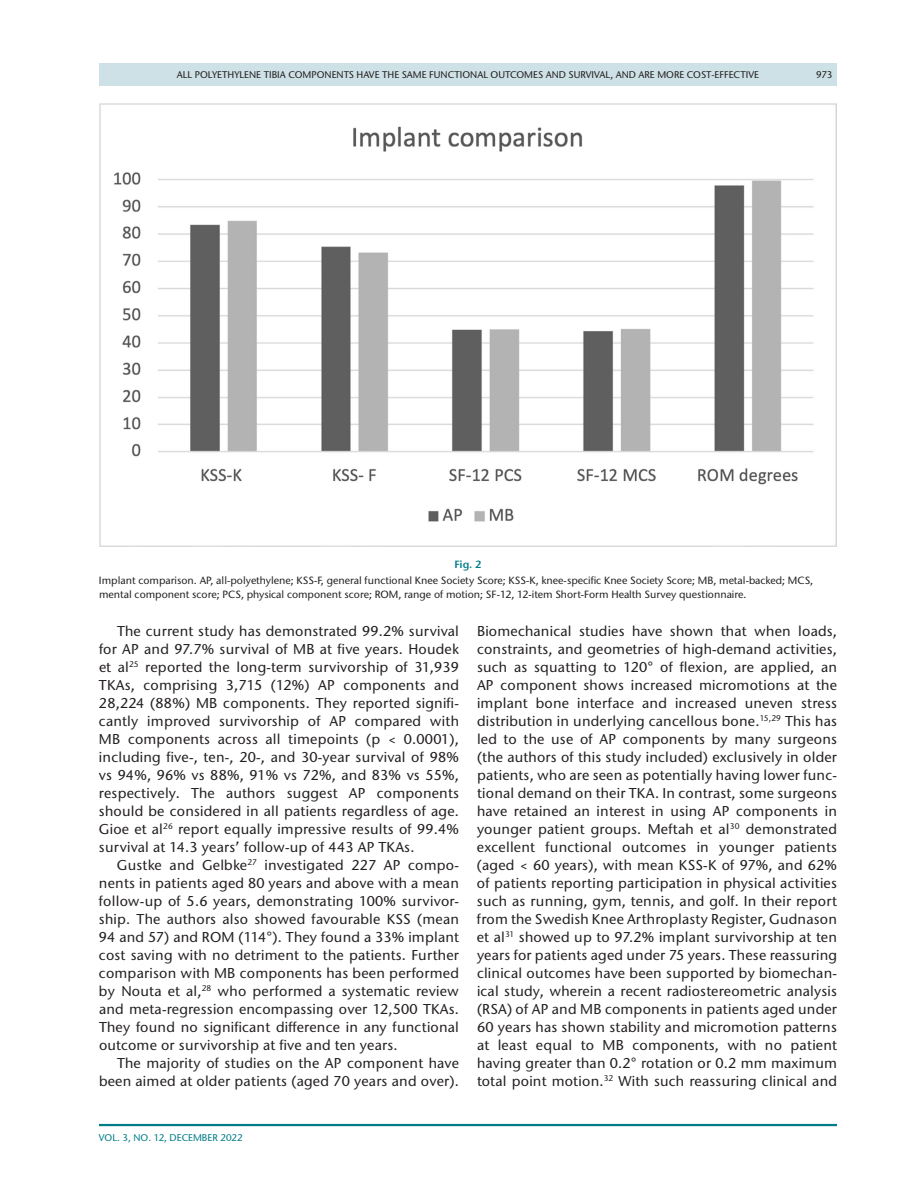
<style>
.page{position:relative;width:918px;height:1188px;background:#fff}
.page>*{position:absolute;margin:0;border:0;box-sizing:border-box;transform-origin:0 0}
.t1{font:500 14.25px/18px "Stone Sans ITC Pro";letter-spacing:.015em;color:#231f20;text-align:justify}
.t2{font:500 10.5px/13.5px "Stone Sans ITC Pro";color:#231f20}
.t3{font:600 10.5px "Stone Sans ITC Pro";color:#007c89}
.t4{font:500 9.75px "Stone Sans ITC Pro";color:#231f20}
.t5{font:500 9.75px "Stone Sans ITC Pro";color:#007c89}
</style>
<div class="page">
<hr style="left:99px;top:1124px;width:738px;height:2px;background:#007c89">
<div style="left:99px;top:63px;width:738px;height:23px;background:#cee1e6"></div>
<img style="left:99px;top:104px;width:738px;height:443px">
<p class="t4" style="left:177px;top:68px;width:584px">ALL POLYETHYLENE TIBIA COMPONENTS HAVE THE SAME FUNCTIONAL OUTCOMES AND SURVIVAL, AND ARE MORE COST-EFFECTIVE</p>
<p class="t4" style="left:816px;top:68px;width:18px">973</p>
<p class="t3" style="left:454px;top:558px;width:29px">Fig. 2</p>
<p class="t2" style="left:99px;top:574px;width:716px">Implant comparison. AP, all-polyethylene; KSS-F, general functional Knee Society Score; KSS-K, knee-specific Knee Society Score; MB, metal-backed; MCS, mental component score; PCS, physical component score; ROM, range of motion; SF-12, 12-item Short-Form Health Survey questionnaire.</p>
<p class="t1" style="left:99px;top:622px;width:362px;text-indent:18px">The current study has demonstrated 99.2% survival for AP and 97.7% survival of MB at five years. Houdek et al<sup>25</sup> reported the long-term survivorship of 31,939<br>TKAs, comprising 3,715 (12%) AP components and 28,224 (88%) MB components. They reported signifi&shy;cantly improved survivorship of AP compared with MB components across all timepoints (p &lt; 0.0001), including five-, ten-, 20-, and 30-year survival of 98% vs 94%, 96% vs 88%, 91% vs 72%, and 83% vs 55%, respectively. The authors suggest AP components should be considered in all patients regardless of age.<br>Gioe et al<sup>26</sup> report equally impressive results of 99.4% survival at 14.3 years’ follow-up of 443 AP TKAs.</p>
<p class="t1" style="left:99px;top:856px;width:362px;text-indent:18px">Gustke and Gelbke<sup>27</sup> investigated 227 AP compo&shy;nents in patients aged 80 years and above with a mean follow-up of 5.6 years, demonstrating 100% survivor&shy;ship. The authors also showed favourable KSS (mean 94 and 57) and ROM (114°). They found a 33% implant cost saving with no detriment to the patients. Further comparison with MB components has been performed by Nouta et al,<sup>28</sup> who performed a systematic review and meta-regression encompassing over 12,500 TKAs.<br>They found no significant difference in any functional outcome or survivorship at five and ten years.</p>
<p class="t1" style="left:99px;top:1054px;width:362px;text-align:right">The majority of studies on the AP component have been aimed at older patients (aged 70 years and over).</p>
<p class="t1" style="left:477px;top:622px;width:362px">Biomechanical studies have shown that when loads, constraints, and geometries of high-demand activities, such as squatting to 120° of flexion, are applied, an AP component shows increased micromotions at the implant bone interface and increased uneven stress distribution in underlying cancellous bone.<sup>15,29</sup> This has led to the use of AP components by many surgeons (the authors of this study included) exclusively in older patients, who are seen as potentially having lower func&shy;tional demand on their TKA. In contrast, some surgeons have retained an interest in using AP components in younger patient groups. Meftah et al<sup>30</sup> demonstrated excellent functional outcomes in younger patients (aged &lt; 60 years), with mean KSS-K of 97%, and 62% of patients reporting participation in physical activities such as running, gym, tennis, and golf. In their report from the Swedish Knee Arthroplasty Register, Gudnason et al<sup>31</sup> showed up to 97.2% implant survivorship at ten years for patients aged under 75 years. These reassuring clinical outcomes have been supported by biomechan&shy;ical study, wherein a recent radiostereometric analysis (RSA) of AP and MB components in patients aged under 60 years has shown stability and micromotion patterns at least equal to MB components, with no patient having greater than 0.2° rotation or 0.2 mm maximum total point motion.<sup>32</sup> With such reassuring clinical and</p>
<p class="t5" style="left:99px;top:1132px;width:145px">VOL. 3, NO. 12, DECEMBER 2022</p>
</div>
